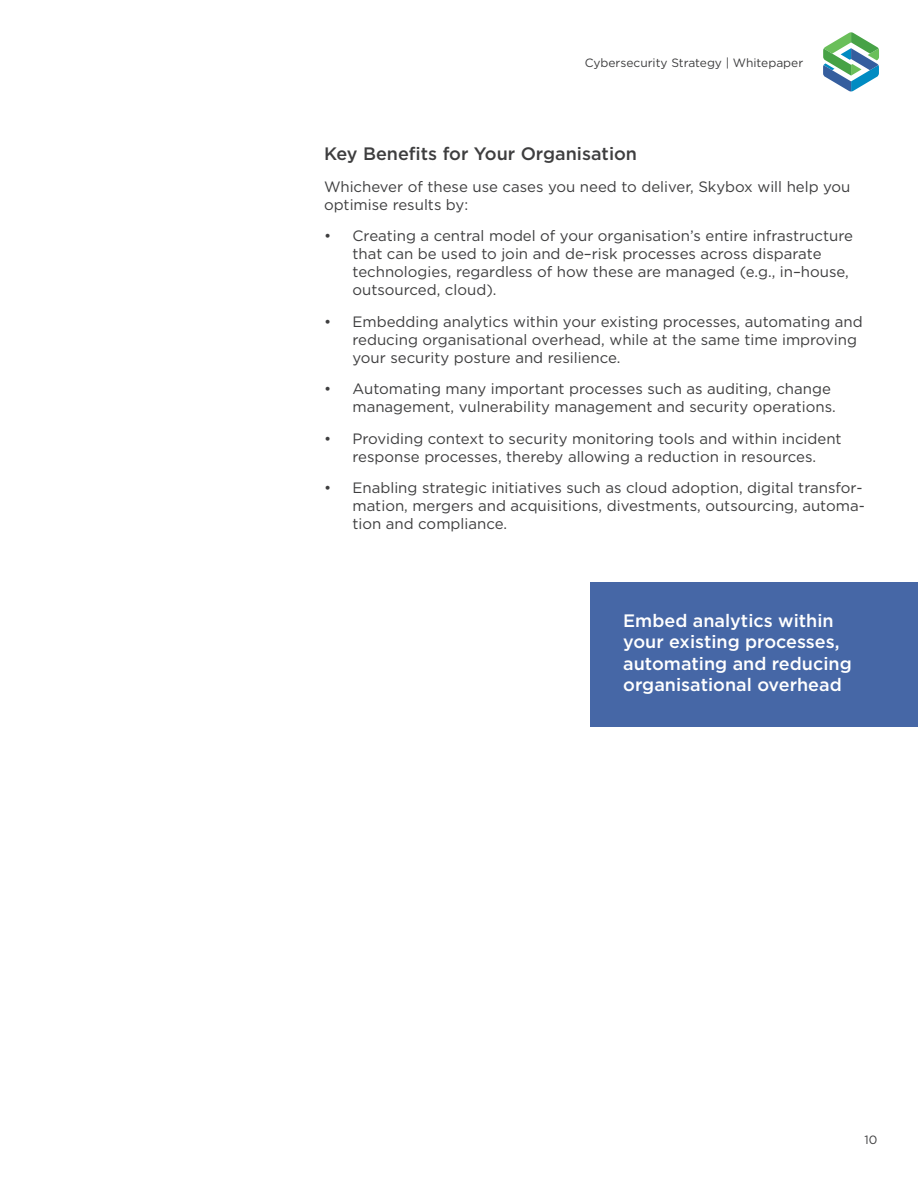
<style>
.page{position:relative;width:918px;height:1188px;background:#fff}
.page>*{position:absolute;margin:0;border:0;box-sizing:border-box;transform-origin:0 0}
.t1{font:500 18px/21.6px "Gotham";color:#fff}
.t2{font:500 18px "Gotham";color:#3e3e3f}
.Body{font:15px/18px "Gotham";color:#3e3e3f}
.t3{font:12px "Gotham";color:#3e3e3f}
</style>
<div class="page">
<svg style="left:823px;top:32px;width:56px;height:59px"></svg>
<div style="left:591px;top:582px;width:327px;height:145px;background:#4667a6"></div>
<p class="t3" style="left:585px;top:55px;width:220px">Cybersecurity Strategy | Whitepaper</p>
<h1 class="t2" style="left:324px;top:142px;width:315px">Key Benefits for Your Organisation</h1>
<p class="Body" style="left:324px;top:177px;width:528px">Whichever of these use cases you need to deliver, Skybox will help you optimise results by:</p>
<p class="Body" style="left:353px;top:227px;width:502px;text-indent:-29px">• Creating a central model of your organisation’s entire infrastructure that can be used to join and de–risk processes across disparate technologies, regardless of how these are managed (e.g., in–house, outsourced, cloud).</p>
<p class="Body" style="left:353px;top:312px;width:512px;text-indent:-29px">• Embedding analytics within your existing processes, automating and reducing organisational overhead, while at the same time improving your security posture and resilience.</p>
<p class="Body" style="left:353px;top:380px;width:485px;text-indent:-29px">• Automating many important processes such as auditing, change management, vulnerability management and security operations.</p>
<p class="Body" style="left:324px;top:429px;width:519px;text-align:center">• Providing context to security monitoring tools and within incident response processes, thereby allowing a reduction in resources.</p>
<p class="Body" style="left:353px;top:479px;width:514px;text-indent:-29px">• Enabling strategic initiatives such as cloud adoption, digital transfor&shy;mation, mergers and acquisitions, divestments, outsourcing, automa&shy;tion and compliance.</p>
<h1 class="t1" style="left:623px;top:609px;width:230px">Embed analytics within your existing processes, automating and reducing organisational overhead</h1>
<p class="t3" style="left:865px;top:1132px;width:14px">10</p>
</div>
